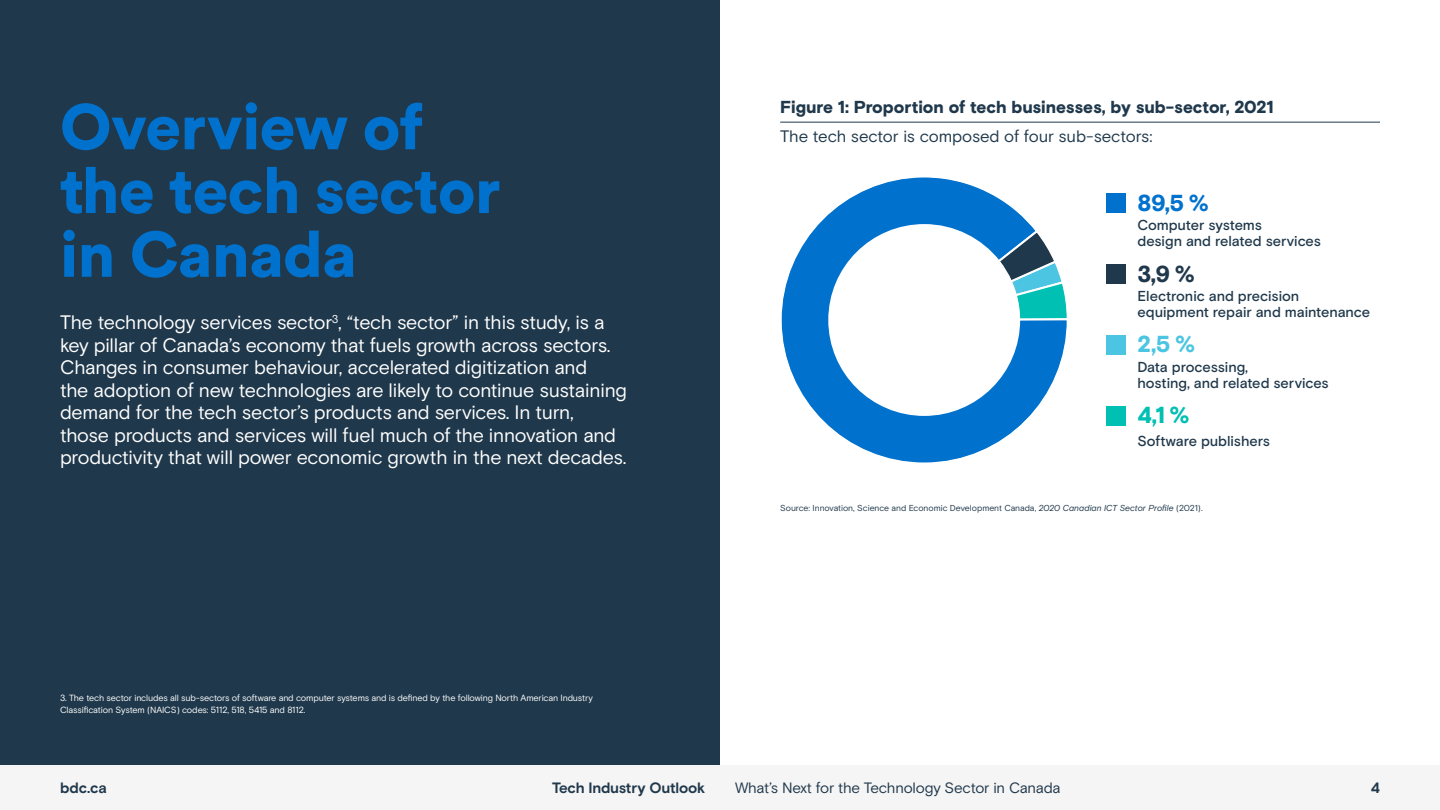
<style>
.page{position:relative;width:1440px;height:810px;background:#fff}
.page>*{position:absolute;margin:0;border:0;box-sizing:border-box;transform-origin:0 0}
.t1{font:900 63.75px/63.8px "Circular Std";letter-spacing:-.01em;color:#0072ce}
.t2{font:900 23.1px "Basis Grotesque";color:#0072ce}
.t3{font:900 23.1px "Basis Grotesque";color:#1f384b}
.t4{font:900 23.1px "Basis Grotesque";color:#4bc5e2}
.t5{font:900 23.1px "Basis Grotesque";color:#00bfb3}
.t6{font:19.5px/22.5px "Basis Grotesque";letter-spacing:-.015em;color:#fff}
.t7{font:900 17.33px "Basis Grotesque";letter-spacing:-.005em;color:#1f384b}
.t8{font:16.65px "Basis Grotesque";letter-spacing:-.005em;color:#1f384b}
.t9{font:15px "Basis Grotesque";letter-spacing:-.015em;color:#1f384b}
.t10{font:700 15px "Basis Grotesque";letter-spacing:-.01em;color:#1f384b}
.t11{font:500 14.48px/15.9px "Basis Grotesque";letter-spacing:-.005em;color:#1f384b}
.t12{font:9px/11.2px "Basis Grotesque";letter-spacing:-.02em;color:#fff}
.t13{font:8.7px "Basis Grotesque";letter-spacing:-.01em;color:#1f384b}
.s1{font-style:italic}
</style>
<div class="page">
<div style="left:0;top:765px;width:1440px;height:45px;background:#f6f5f5"></div>
<div style="left:0;top:0;width:720px;height:765px;background:#1f384b"></div>
<hr style="left:780px;top:122px;width:600px;height:1px;background:#1f384b">
<div style="left:1106px;top:193px;width:19px;height:20px;background:#0072ce"></div>
<div style="left:1106px;top:335px;width:19px;height:20px;background:#4bc5e2"></div>
<div style="left:1106px;top:264px;width:19px;height:20px;background:#1f384b"></div>
<div style="left:1106px;top:406px;width:19px;height:20px;background:#00bfb3"></div>
<svg style="left:781px;top:177px;width:286px;height:286px"></svg>
<svg style="left:996px;top:228px;width:71px;height:94px"></svg>
<h1 class="t1" style="left:60px;top:94px;width:442px">Overview of the tech sector in Canada</h1>
<p class="t6" style="left:60px;top:311px;width:568px">The technology services sector<sup>3</sup>, “tech sector” in this study, is a key pillar of Canada’s economy that fuels growth across sectors.<br>Changes in consumer behaviour, accelerated digitization and<br>the adoption of new technologies are likely to continue sustaining demand for the tech sector’s products and services. In turn, those products and services will fuel much of the innovation and productivity that will power economic growth in the next decades.</p>
<p class="t12" style="left:60px;top:692px;width:534px">3. The tech sector includes all sub-sectors of software and computer systems and is defined by the following North American Industry<br>Classification System (NAICS) codes: 5112, 518, 5415 and 8112.</p>
<p class="t7" style="left:780px;top:96px;width:495px">Figure 1: Proportion of tech businesses, by sub-sector, 2021</p>
<p class="t8" style="left:780px;top:127px;width:374px">The tech sector is composed of four sub-sectors:</p>
<p class="t2" style="left:1137px;top:189px;width:73px">89,5 %</p>
<p class="t11" style="left:1137px;top:217px;width:185px">Computer systems<br>design and related services</p>
<p class="t3" style="left:1137px;top:260px;width:59px">3,9 %</p>
<p class="t11" style="left:1137px;top:288px;width:234px">Electronic and precision equipment repair and maintenance</p>
<p class="t4" style="left:1137px;top:331px;width:59px">2,5 %</p>
<p class="t11" style="left:1137px;top:359px;width:193px">Data processing,<br>hosting, and related services</p>
<p class="t5" style="left:1137px;top:402px;width:54px">4,1 %</p>
<p class="t11" style="left:1137px;top:433px;width:134px">Software publishers</p>
<p class="t13" style="left:780px;top:503px;width:424px">Source: Innovation, Science and Economic Development Canada, <span class="s1">2020 Canadian ICT Sector Profile</span> (2021).</p>
<p class="t10" style="left:60px;top:779px;width:49px">bdc.ca</p>
<p class="t10" style="left:552px;top:779px;width:155px">Tech Industry Outlook</p>
<p class="t9" style="left:735px;top:779px;width:327px">What’s Next for the Technology Sector in Canada</p>
<p class="t10" style="left:1371px;top:779px;width:11px">4</p>
</div>
